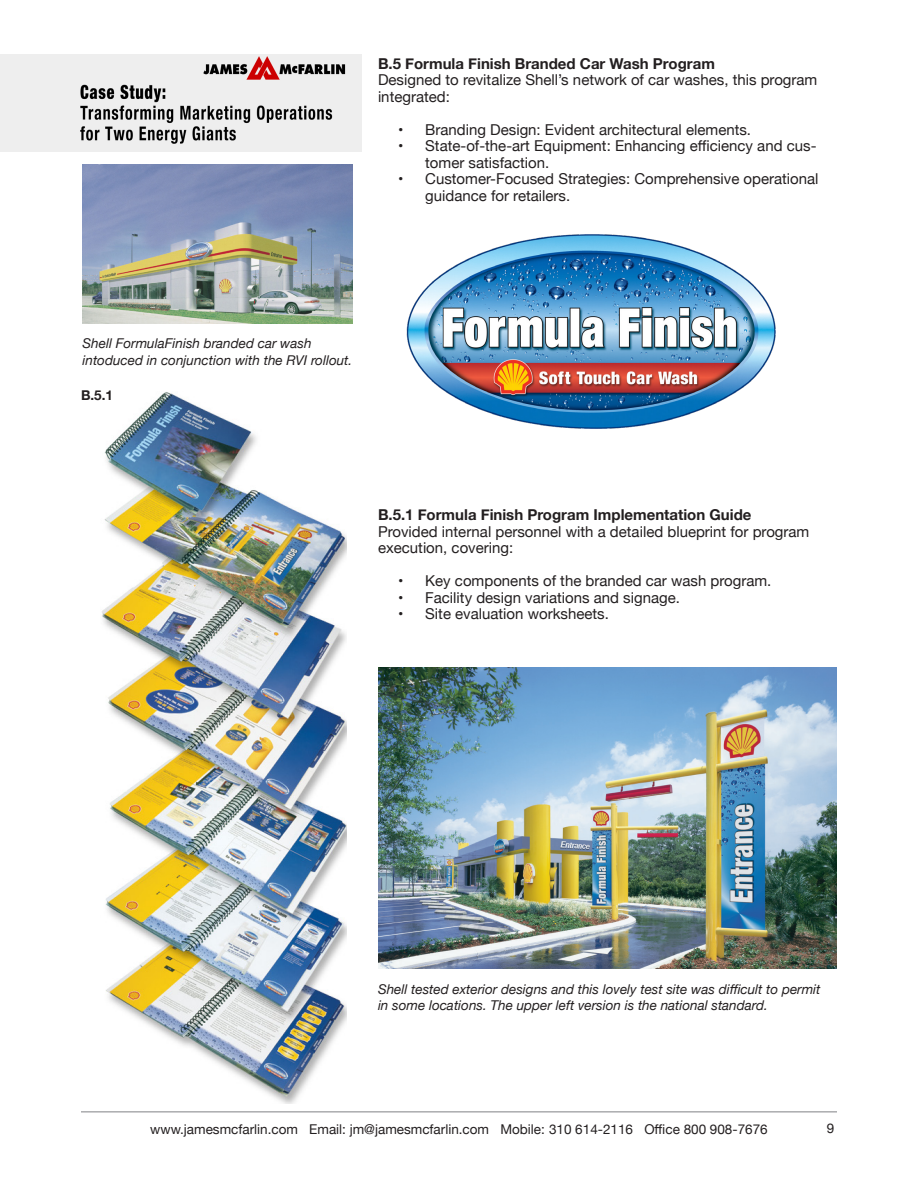
<style>
.page{position:relative;width:918px;height:1188px;background:#fff}
.page>*{position:absolute;margin:0;border:0;box-sizing:border-box;transform-origin:0 0}
.Italic_Head{font:15px/16.5px "Helvetica Neue";color:#231f20}
.Italic_Head-2{font:700 15px "Helvetica Neue";color:#231f20}
.Italic_Head-3{font:italic 13.5px/16.5px "Helvetica Neue";color:#231f20}
.t1{font:13.5px "Helvetica Neue";color:#231f20}
.Italic_Head-4{font:700 13.5px "Helvetica Neue";color:#231f20}
</style>
<div class="page">
<img style="left:378px;top:668px;width:459px;height:300px">
<img style="left:82px;top:165px;width:270px;height:159px">
<img style="left:406px;top:234px;width:370px;height:195px">
<img style="left:101px;top:392px;width:245px;height:712px">
<hr style="left:81px;top:1112px;width:756px;height:1px;background:#808285">
<img style="left:0;top:54px;width:362px;height:97px">
<p class="Italic_Head-2" style="left:378px;top:52px;width:338px">B.5 Formula Finish Branded Car Wash Program</p>
<p class="Italic_Head" style="left:378px;top:72px;width:441px">Designed to revitalize Shell’s network of car washes, this program integrated:</p>
<p class="Italic_Head" style="left:398px;top:122px;width:354px">• Branding Design: Evident architectural elements.</p>
<p class="Italic_Head" style="left:425px;top:138px;width:393px;text-indent:-27px">• State-of-the-art Equipment: Enhancing efficiency and cus&shy;tomer satisfaction.</p>
<p class="Italic_Head" style="left:425px;top:171px;width:395px;text-indent:-27px">• Customer-Focused Strategies: Comprehensive operational guidance for retailers.</p>
<p class="Italic_Head-3" style="left:82px;top:336px;width:271px">Shell FormulaFinish branded car wash intoduced in conjunction with the RVI rollout.</p>
<p class="Italic_Head-4" style="left:81px;top:384px;width:34px">B.5.1</p>
<p class="Italic_Head-2" style="left:378px;top:503px;width:375px">B.5.1 Formula Finish Program Implementation Guide</p>
<p class="Italic_Head" style="left:378px;top:524px;width:433px">Provided internal personnel with a detailed blueprint for program execution, covering:</p>
<p class="Italic_Head" style="left:398px;top:573px;width:375px">• Key components of the branded car wash program.</p>
<p class="Italic_Head" style="left:398px;top:590px;width:283px">• Facility design variations and signage.</p>
<p class="Italic_Head" style="left:398px;top:606px;width:212px">• Site evaluation worksheets.</p>
<p class="Italic_Head-3" style="left:378px;top:981px;width:444px">Shell tested exterior designs and this lovely test site was difficult to permit in some locations. The upper left version is the national standard.</p>
<p class="t1" style="left:150px;top:1120px;width:619px">www.jamesmcfarlin.com Email: jm@jamesmcfarlin.com Mobile: 310 614-2116 Office 800 908-7676</p>
<p class="t1" style="left:827px;top:1118px;width:9px">9</p>
</div>
